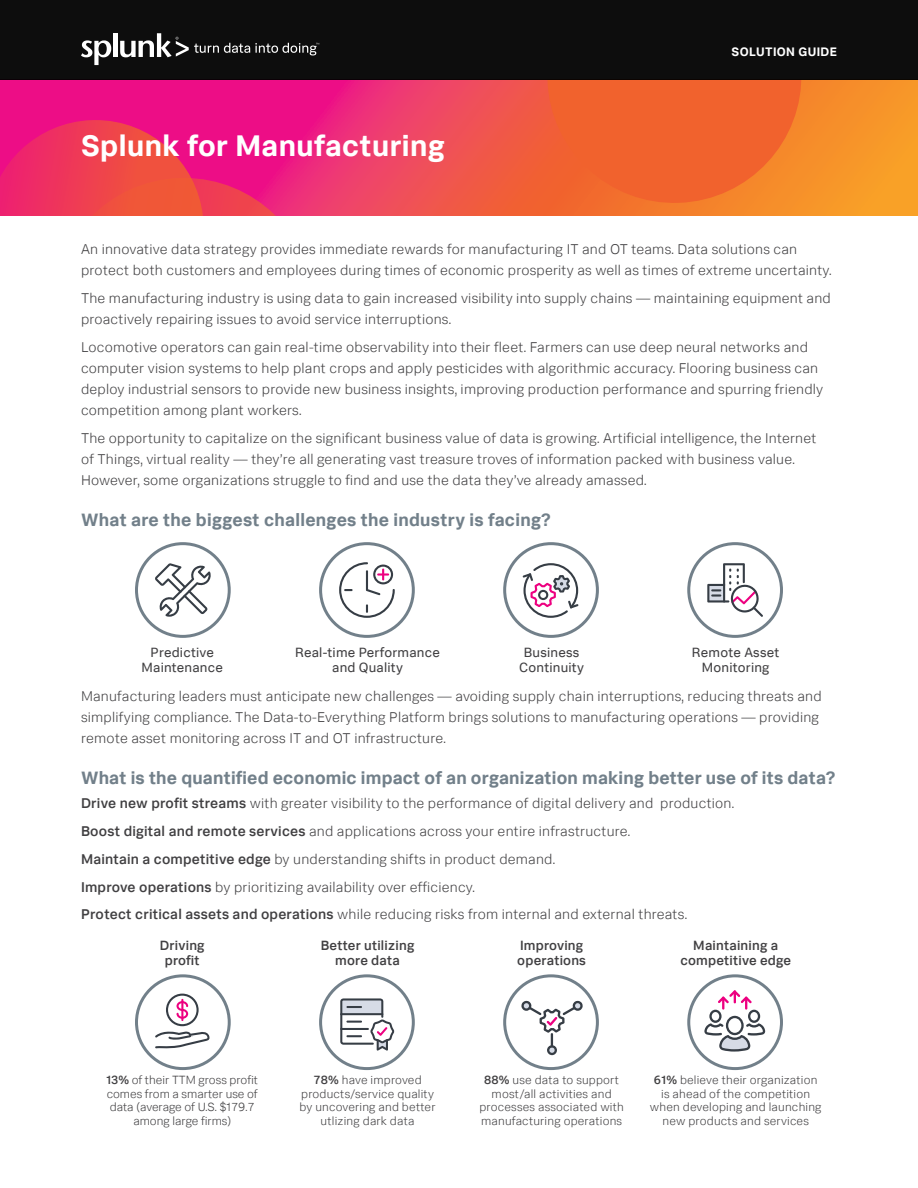
<style>
.page{position:relative;width:918px;height:1188px;background:#fff}
.page>*{position:absolute;margin:0;border:0;box-sizing:border-box;transform-origin:0 0}
.Document_Title{font:700 30px "Splunk Data Sans";letter-spacing:.015em;color:#fff}
.Green_Subheads{font:700 18px "Splunk Data Sans";letter-spacing:.01em;color:#72808a}
.Body_Text{font:300 14.25px/21px "Splunk Data Sans";letter-spacing:.015em;color:#414042}
.Body_Text-2{font:13.5px/15px "Splunk Data Sans";letter-spacing:.015em;color:#414042;text-align:center}
.Body_Text-3{font:500 13.5px/15px "Splunk Data Sans";letter-spacing:.015em;color:#414042;text-align:center}
.t1{font:700 12.3px "Splunk Data Sans";letter-spacing:.03em;color:#fff}
.Body_Text-4{font:300 12px/13.5px "Splunk Data Sans";letter-spacing:.015em;color:#414042;text-align:center}
.s1{font-weight:500}
</style>
<div class="page">
<svg style="left:0;top:80px;width:918px;height:136px;background:#f05255"></svg>
<svg style="left:545px;top:80px;width:259px;height:125px;background:#f1672d"></svg>
<svg style="left:0;top:120px;width:314px;height:96px;background:#ee2c65"></svg>
<div style="left:0;top:0;width:918px;height:80px;background:#0d0d0d"></div>
<svg style="left:81px;top:40px;width:30px;height:25px"></svg>
<hr style="left:113px;top:33px;width:4px;height:24px;background:#fff">
<svg style="left:120px;top:33px;width:199px;height:24px"></svg>
<div style="left:503px;top:542px;width:96px;height:96px;border:3px solid #72808a;border-radius:50%"></div>
<svg style="left:523px;top:563px;width:56px;height:55px"></svg>
<div style="left:503px;top:974px;width:96px;height:96px;border:3px solid #72808a;border-radius:50%"></div>
<div style="left:135px;top:542px;width:96px;height:96px;border:3px solid #72808a;border-radius:50%"></div>
<svg style="left:155px;top:563px;width:56px;height:54px"></svg>
<div style="left:135px;top:974px;width:96px;height:96px;border:3px solid #72808a;border-radius:50%"></div>
<div style="left:687px;top:542px;width:96px;height:96px;border:3px solid #72808a;border-radius:50%"></div>
<svg style="left:707px;top:563px;width:56px;height:54px"></svg>
<div style="left:687px;top:974px;width:96px;height:96px;border:3px solid #72808a;border-radius:50%"></div>
<div style="left:319px;top:542px;width:96px;height:96px;border:3px solid #72808a;border-radius:50%"></div>
<svg style="left:339px;top:562px;width:56px;height:56px"></svg>
<div style="left:319px;top:974px;width:96px;height:96px;border:3px solid #72808a;border-radius:50%"></div>
<svg style="left:155px;top:994px;width:55px;height:55px"></svg>
<hr style="left:181px;top:999px;width:2px;height:22px;background:#ed0080">
<svg style="left:521px;top:1000px;width:62px;height:55px"></svg>
<svg style="left:340px;top:998px;width:54px;height:53px"></svg>
<svg style="left:704px;top:990px;width:61px;height:62px"></svg>
<p class="Document_Title" style="left:81px;top:128px;width:365px">Splunk for Manufacturing</p>
<p class="t1" style="left:732px;top:44px;width:107px">SOLUTION GUIDE</p>
<p class="Body_Text" style="left:81px;top:239px;width:752px">An innovative data strategy provides immediate rewards for manufacturing IT and OT teams. Data solutions can protect both customers and employees during times of economic prosperity as well as times of extreme uncertainty.</p>
<p class="Body_Text" style="left:81px;top:287px;width:751px">The manufacturing industry is using data to gain increased visibility into supply chains — maintaining equipment and proactively repairing issues to avoid service interruptions.</p>
<p class="Body_Text" style="left:81px;top:336px;width:744px">Locomotive operators can gain real-time observability into their fleet. Farmers can use deep neural networks and computer vision systems to help plant crops and apply pesticides with algorithmic accuracy. Flooring business can deploy industrial sensors to provide new business insights, improving production performance and spurring friendly competition among plant workers.</p>
<p class="Body_Text" style="left:81px;top:427px;width:737px">The opportunity to capitalize on the significant business value of data is growing. Artificial intelligence, the Internet of Things, virtual reality — they’re all generating vast treasure troves of information packed with business value.<br>However, some organizations struggle to find and use the data they’ve already amassed.</p>
<p class="Green_Subheads" style="left:81px;top:508px;width:471px">What are the biggest challenges the industry is facing?</p>
<p class="Body_Text-2" style="left:142px;top:644px;width:83px">Predictive<br>Maintenance</p>
<p class="Body_Text-2" style="left:295px;top:644px;width:146px">Real-time Performance and Quality</p>
<p class="Body_Text-2" style="left:519px;top:644px;width:66px">Business<br>Continuity</p>
<p class="Body_Text-2" style="left:692px;top:644px;width:89px">Remote Asset<br>Monitoring</p>
<p class="Body_Text" style="left:81px;top:685px;width:742px">Manufacturing leaders must anticipate new challenges — avoiding supply chain interruptions, reducing threats and simplifying compliance. The Data-to-Everything Platform brings solutions to manufacturing operations — providing remote asset monitoring across IT and OT infrastructure.</p>
<p class="Green_Subheads" style="left:81px;top:767px;width:756px">What is the quantified economic impact of an organization making better use of its data?</p>
<p class="Body_Text" style="left:81px;top:793px;width:655px"><span class="s1">Drive new profit streams</span> with greater visibility to the performance of digital delivery and production.</p>
<p class="Body_Text" style="left:81px;top:820px;width:551px"><span class="s1">Boost digital and remote services</span> and applications across your entire infrastructure.</p>
<p class="Body_Text" style="left:81px;top:848px;width:476px"><span class="s1">Maintain a competitive edge</span> by understanding shifts in product demand.</p>
<p class="Body_Text" style="left:81px;top:876px;width:395px"><span class="s1">Improve operations</span> by prioritizing availability over efficiency.</p>
<p class="Body_Text" style="left:81px;top:904px;width:608px"><span class="s1">Protect critical assets and operations</span> while reducing risks from internal and external threats.</p>
<p class="Body_Text-3" style="left:160px;top:938px;width:46px">Driving profit</p>
<p class="Body_Text-3" style="left:321px;top:938px;width:95px">Better utilizing more data</p>
<p class="Body_Text-4" style="left:106px;top:1073px;width:153px"><span class="s1">13%</span> of their TTM gross profit comes from a smarter use of data (average of U.S. $179.7 among large firms)</p>
<p class="Body_Text-4" style="left:300px;top:1073px;width:138px"><span class="s1">78%</span> have improved products/service quality by uncovering and better utlizing dark data</p>
<p class="Body_Text-3" style="left:517px;top:938px;width:70px;text-align:left">Improving operations</p>
<p class="Body_Text-3" style="left:680px;top:938px;width:112px">Maintaining a competitive edge</p>
<p class="Body_Text-4" style="left:479px;top:1073px;width:146px"><span class="s1">88%</span> use data to support most/all activities and processes associated with manufacturing operations</p>
<p class="Body_Text-4" style="left:650px;top:1073px;width:173px"><span class="s1">61%</span> believe their organization is ahead of the competition when developing and launching new products and services</p>
</div>
